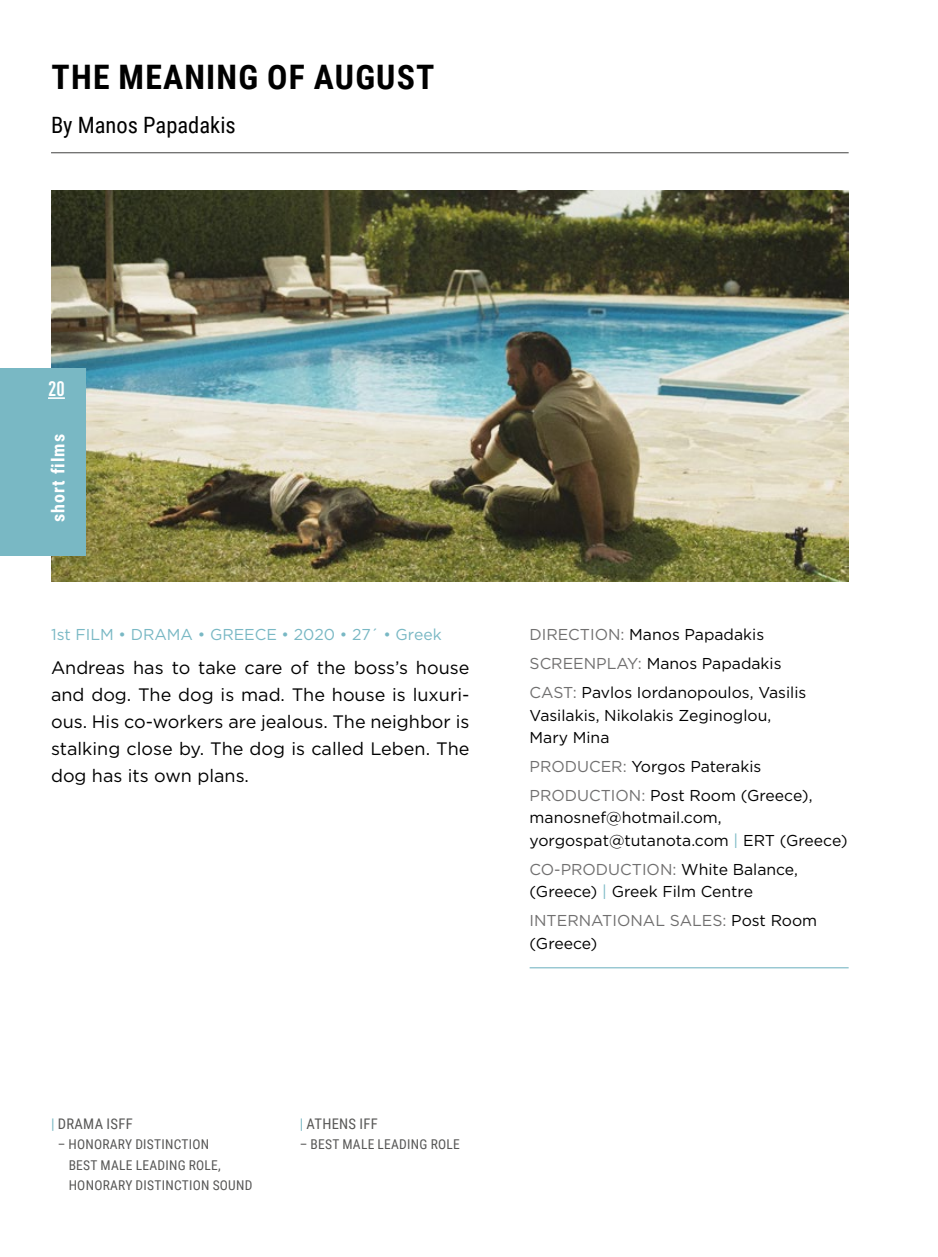
<style>
.page{position:relative;width:938px;height:1257px;background:#fff}
.page>*{position:absolute;margin:0;border:0;box-sizing:border-box;transform-origin:0 0}
.t1{font:700 33.75px "Roboto Condensed";letter-spacing:.035em;color:#000}
.t2{font:22.5px "Roboto Condensed";color:#000}
.t3{font:700 condensed 20.7px "DIN Pro";color:#fff}
.t4{font:18px/27px "Gotham Greek";color:#000;text-align:justify}
.t5{font:700 18px "Roboto Condensed";letter-spacing:.05em;color:#fff}
.t6{font:15.75px/28.8px "Gotham Greek";color:#000}
.t7{font:15.75px/22.5px "Gotham Greek";color:#706f6f}
.t8{font:15.75px "Gotham Greek";color:#79b8c4}
.t9{font:14.62px "Roboto Condensed";letter-spacing:.02em;color:#575756}
.t10{font:13.5px/20.2px "Roboto Condensed";letter-spacing:.02em;color:#575756}
.s1{color:#706f6f}
.s2{color:#79b8c4}
.s3{color:#000}
</style>
<div class="page">
<img style="left:51px;top:191px;width:797px;height:391px">
<hr style="left:51px;top:152px;width:797px;height:1px;background:#575756">
<hr style="left:529px;top:967px;width:319px;height:1px;background:#79b8c4">
<div style="left:0;top:368px;width:86px;height:187px;background:#79b8c4"></div>
<svg style="left:48px;top:397px;width:17px;height:2px"></svg>
<h1 class="t1" style="left:52px;top:54px;width:384px">THE MEANING OF AUGUST</h1>
<h2 class="t2" style="left:51px;top:109px;width:186px">By Manos Papadakis</h2>
<h3 class="t3" style="left:48px;top:373px;width:18px">20</h3>
<p class="t5" style="left:46px;top:522px;width:89px;rotate:-90deg">short films</p>
<p class="t8" style="left:51px;top:626px;width:392px">1st FILM • DRAMA • GREECE • 2020 • 27΄ • Greek</p>
<p class="t4" style="left:51px;top:654px;width:420px">Andreas has to take care of the boss’s house and dog. The dog is mad. The house is luxuri&shy;ous. His co-workers are jealous. The neighbor is stalking close by. The dog is called Leben. The dog has its own plans.</p>
<p class="t6" style="left:529px;top:620px;width:278px"><span class="s1">DIRECTION:</span> Manos Papadakis<br><span class="s1">SCREENPLAY:</span> Manos Papadakis<br><span class="s1">CAST:</span> Pavlos Iordanopoulos, Vasilis</p>
<p class="t6" style="left:529px;top:703px;width:243px;line-height:22.5px">Vasilakis, Nikolakis Zeginoglou,<br>Mary Mina</p>
<p class="t6" style="left:529px;top:751px;width:284px"><span class="s1">PRODUCER:</span> Yorgos Paterakis<br><span class="s1">PRODUCTION:</span> Post Room (Greece),</p>
<p class="t6" style="left:529px;top:806px;width:320px;line-height:22.5px">manosnef@hotmail.com, yorgospat@tutanota.com <span class="s2">|</span> ERT (Greece)</p>
<p class="t6" style="left:529px;top:857px;width:270px;line-height:22.5px"><span class="s1">CO-PRODUCTION:</span> White Balance, (Greece) <span class="s2">|</span> Greek Film Centre</p>
<p class="t7" style="left:529px;top:909px;width:289px">INTERNATIONAL SALES: <span class="s3">Post Room (Greece)</span></p>
<p class="t9" style="left:51px;top:1113px;width:83px"><span class="s2">|</span> DRAMA ISFF</p>
<p class="t10" style="left:69px;top:1133px;width:185px;text-indent:-11px">– HONORARY DISTINCTION<br>BEST MALE LEADING ROLE,<br>HONORARY DISTINCTION SOUND</p>
<p class="t9" style="left:300px;top:1113px;width:80px"><span class="s2">|</span> ATHENS IFF</p>
<p class="t10" style="left:300px;top:1133px;width:161px">– BEST MALE LEADING ROLE</p>
</div>
